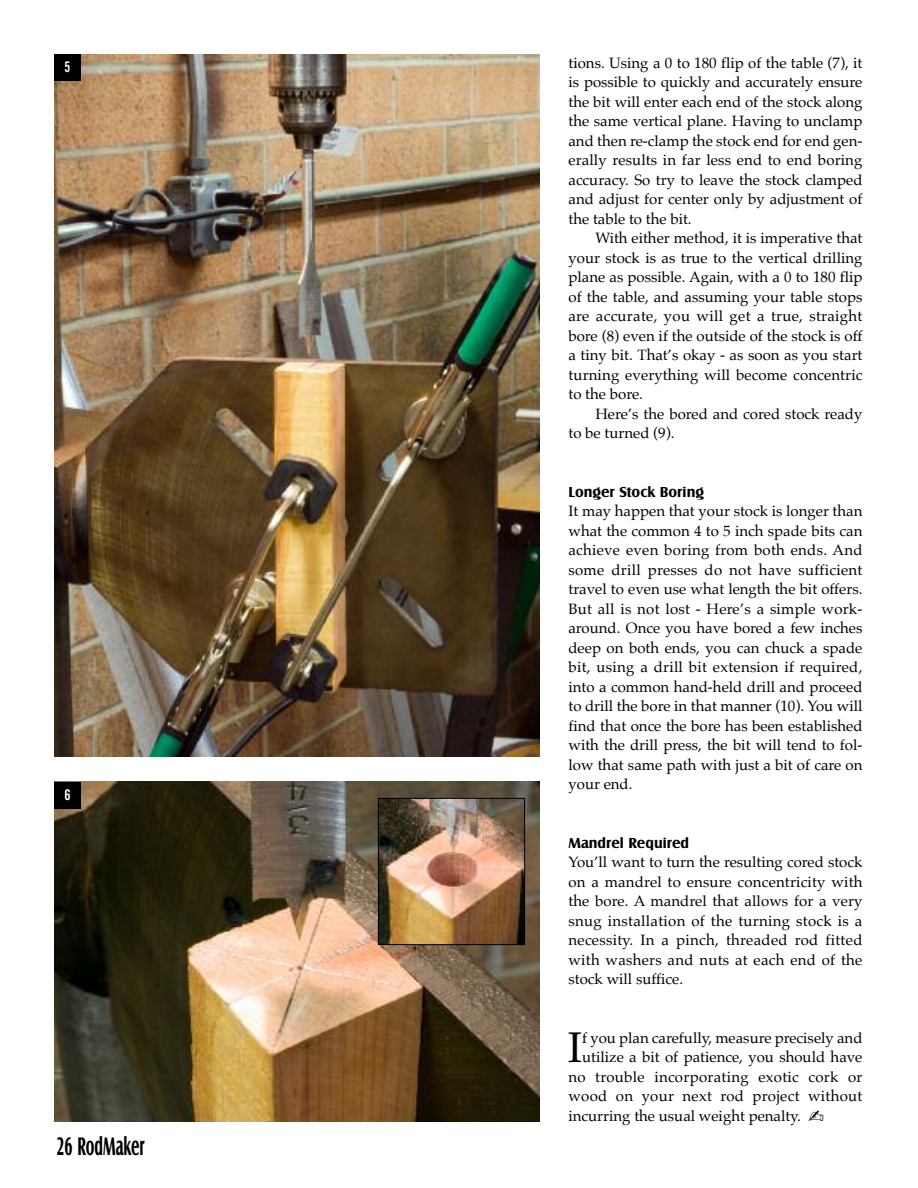
<style>
.page{position:relative;width:918px;height:1188px;background:#fff}
.page>*{position:absolute;margin:0;border:0;box-sizing:border-box;transform-origin:0 0}
.t1{font:43.05px "Palatino";color:#000}
.t2{font:700 26.25px "Castle T";color:#000;scale:.57 1}
.t3{font:15px/19.5px "Palatino";color:#000;text-align:justify}
.t4{font:15px "Palatino";letter-spacing:.02em;color:#000}
.t5{font:700 15px "Castle T";color:#000}
.t6{font:15px "Alternate Gothic No 2 BT";color:#fff}
</style>
<div class="page">
<img style="left:54px;top:54px;width:486px;height:702px">
<div style="left:54px;top:54px;width:27px;height:27px;background:#000"></div>
<img style="left:54px;top:782px;width:486px;height:340px">
<div style="left:54px;top:782px;width:27px;height:27px;background:#000"></div>
<img style="left:380px;top:800px;width:143px;height:143px">
<div style="left:378px;top:798px;width:147px;height:147px;border:1px solid #000"></div>
<p class="t6" style="left:65px;top:61px;width:7px">5</p>
<p class="t6" style="left:64px;top:789px;width:8px">6</p>
<h2 class="t2" style="left:56px;top:1131px;width:157px">26 RodMaker</h2>
<p class="t3" style="left:568px;top:54px;width:296px">tions. Using a 0 to 180 flip of the table (7), it is possible to quickly and accurately ensure the bit will enter each end of the stock along the same vertical plane. Having to unclamp and then re-clamp the stock end for end gen&shy;erally results in far less end to end boring accuracy. So try to leave the stock clamped and adjust for center only by adjustment of the table to the bit.</p>
<p class="t3" style="left:568px;top:230px;width:296px;text-indent:27px">With either method, it is imperative that your stock is as true to the vertical drilling plane as possible. Again, with a 0 to 180 flip of the table, and assuming your table stops are accurate, you will get a true, straight bore (8) even if the outside of the stock is off a tiny bit. That’s okay - as soon as you start turning everything will become concentric to the bore.</p>
<p class="t3" style="left:568px;top:405px;width:295px;text-indent:27px">Here’s the bored and cored stock ready to be turned (9).</p>
<p class="t5" style="left:568px;top:483px;width:137px">Longer Stock Boring</p>
<p class="t3" style="left:568px;top:503px;width:296px">It may happen that your stock is longer than what the common 4 to 5 inch spade bits can achieve even boring from both ends. And some drill presses do not have sufficient travel to even use what length the bit offers.<br>But all is not lost - Here’s a simple work&shy;around. Once you have bored a few inches deep on both ends, you can chuck a spade bit, using a drill bit extension if required, into a common hand-held drill and proceed to drill the bore in that manner (10). You will find that once the bore has been established with the drill press, the bit will tend to fol&shy;low that same path with just a bit of care on your end.</p>
<p class="t5" style="left:568px;top:834px;width:122px">Mandrel Required</p>
<p class="t3" style="left:568px;top:854px;width:296px">You’ll want to turn the resulting cored stock on a mandrel to ensure concentricity with the bore. A mandrel that allows for a very snug installation of the turning stock is a necessity. In a pinch, threaded rod fitted with washers and nuts at each end of the stock will suffice.</p>
<h1 class="t1" style="left:568px;top:1027px;width:16px">I</h1>
<p class="t3" style="left:582px;top:1029px;width:282px">f you plan carefully, measure precisely and</p>
<p class="t3" style="left:582px;top:1049px;width:282px">utilize a bit of patience, you should have</p>
<p class="t4" style="left:568px;top:1070px;width:295px">no trouble incorporating exotic cork or</p>
<p class="t4" style="left:568px;top:1089px;width:295px">wood on your next rod project without</p>
<p class="t3" style="left:568px;top:1107px;width:256px">incurring the usual weight penalty. ✍</p>
</div>
